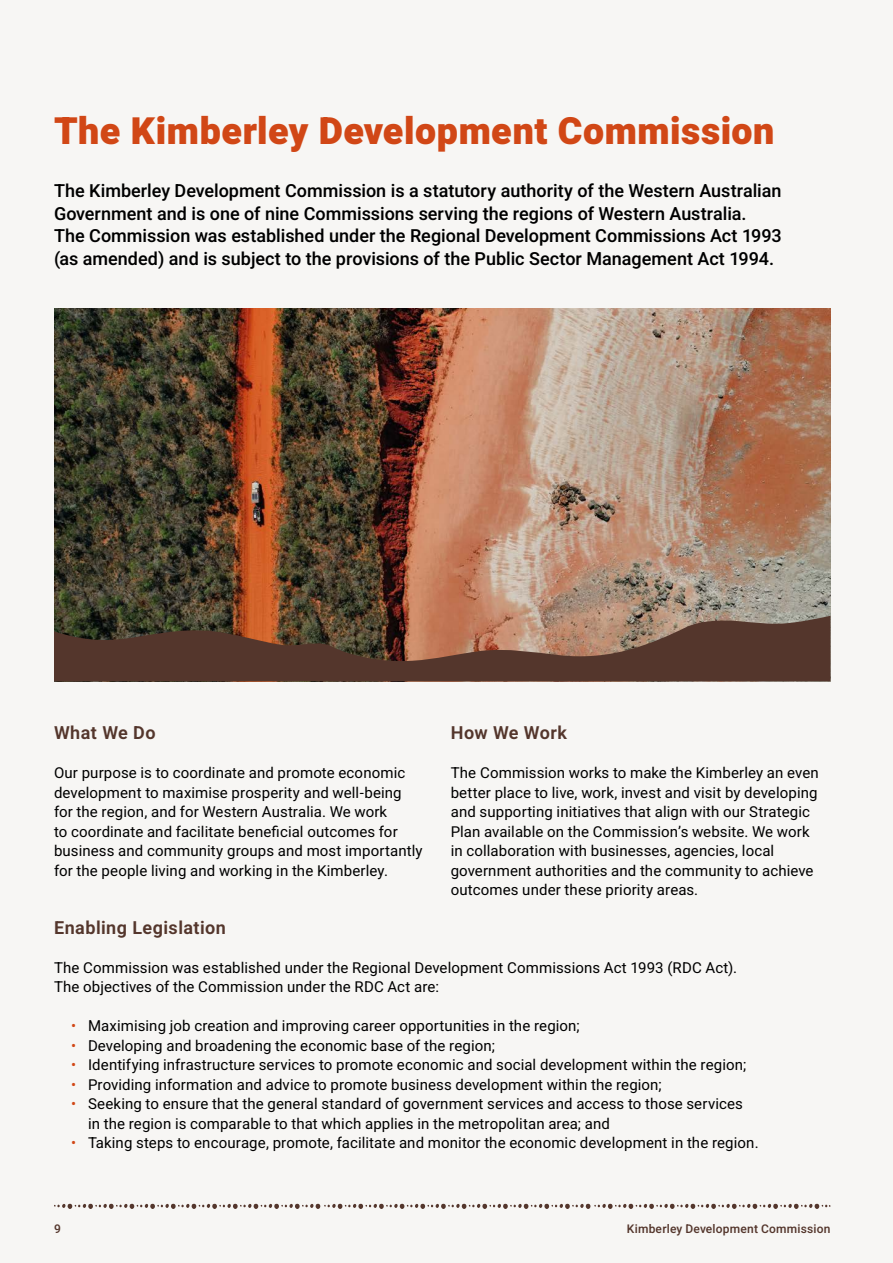
<style>
.page{position:relative;width:893px;height:1263px;background:#f7f6f4}
.page>*{position:absolute;margin:0;border:0;box-sizing:border-box;transform-origin:0 0}
.t1{font:900 37.5px "Heebo";letter-spacing:.01em;color:#d14716}
.t2{font:500 18px/22.5px "Heebo";color:#000}
.t3{font:600 18px "Heebo";letter-spacing:.025em;color:#54362c}
.t4{font:15px/19.5px "Heebo";letter-spacing:.005em;color:#000}
.t5{font:500 12px "Heebo";letter-spacing:.015em;color:#54362c}
.s1{color:#d14716}
</style>
<div class="page">
<svg style="left:54px;top:1203px;width:776px;height:6px"></svg>
<img style="left:54px;top:308px;width:776px;height:308px">
<img style="left:54px;top:616px;width:776px;height:65px">
<h1 class="t1" style="left:54px;top:104px;width:722px">The Kimberley Development Commission</h1>
<p class="t2" style="left:54px;top:180px;width:729px">The Kimberley Development Commission is a statutory authority of the Western Australian Government and is one of nine Commissions serving the regions of Western Australia.<br>The Commission was established under the Regional Development Commissions Act 1993 (as amended) and is subject to the provisions of the Public Sector Management Act 1994.</p>
<p class="t3" style="left:54px;top:720px;width:103px">What We Do</p>
<p class="t4" style="left:54px;top:763px;width:370px">Our purpose is to coordinate and promote economic development to maximise prosperity and well-being for the region, and for Western Australia. We work<br>to coordinate and facilitate beneficial outcomes for business and community groups and most importantly for the people living and working in the Kimberley.</p>
<p class="t3" style="left:451px;top:720px;width:118px">How We Work</p>
<p class="t4" style="left:451px;top:763px;width:370px">The Commission works to make the Kimberley an even better place to live, work, invest and visit by developing and supporting initiatives that align with our Strategic Plan available on the Commission’s website. We work in collaboration with businesses, agencies, local government authorities and the community to achieve outcomes under these priority areas.</p>
<p class="t3" style="left:54px;top:915px;width:173px">Enabling Legislation</p>
<p class="t4" style="left:54px;top:957px;width:685px">The Commission was established under the Regional Development Commissions Act 1993 (RDC Act).<br>The objectives of the Commission under the RDC Act are:</p>
<p class="t4" style="left:71px;top:1016px;width:510px"><span class="s1">•</span> Maximising job creation and improving career opportunities in the region;</p>
<p class="t4" style="left:71px;top:1035px;width:425px"><span class="s1">•</span> Developing and broadening the economic base of the region;</p>
<p class="t4" style="left:71px;top:1055px;width:677px"><span class="s1">•</span> Identifying infrastructure services to promote economic and social development within the region;</p>
<p class="t4" style="left:71px;top:1074px;width:592px"><span class="s1">•</span> Providing information and advice to promote business development within the region;</p>
<p class="t4" style="left:88px;top:1094px;width:656px;text-indent:-17px"><span class="s1">•</span> Seeking to ensure that the general standard of government services and access to those services in the region is comparable to that which applies in the metropolitan area; and</p>
<p class="t4" style="left:71px;top:1133px;width:689px"><span class="s1">•</span> Taking steps to encourage, promote, facilitate and monitor the economic development in the region.</p>
<p class="t5" style="left:54px;top:1220px;width:8px">9</p>
<p class="t5" style="left:627px;top:1220px;width:205px">Kimberley Development Commission</p>
</div>
